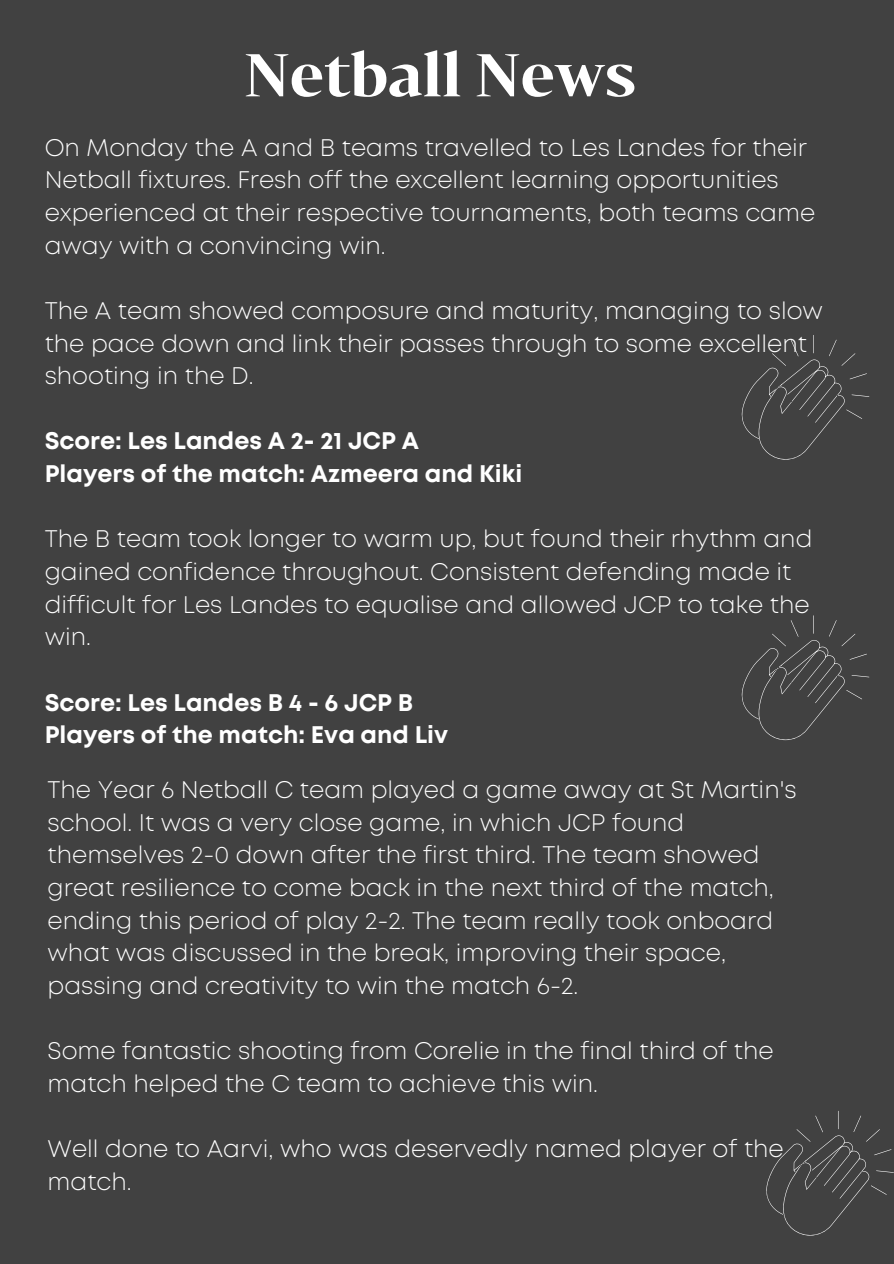
<style>
.page{position:relative;width:894px;height:1264px;background:#fff}
.page>*{position:absolute;margin:0;border:0;box-sizing:border-box;transform-origin:0 0}
.t1{font:700 56.85px "Bw Darius DEMO";color:#fff}
.t2{font:300 24px/32.7px "Mont";color:#fff}
.t3{font:700 24px/32.7px "Mont";color:#fff}
</style>
<div class="page">
<div style="left:0;top:0;width:893px;height:1263px;background:#414141"></div>
<svg style="left:741px;top:615px;width:128px;height:126px"></svg>
<svg style="left:766px;top:1111px;width:127px;height:125px"></svg>
<svg style="left:741px;top:335px;width:128px;height:125px"></svg>
<h1 class="t1" style="left:244px;top:39px;width:393px">Netball News</h1>
<p class="t2" style="left:45px;top:133px;width:771px">On Monday the A and B teams travelled to Les Landes for their Netball fixtures. Fresh off the excellent learning opportunities experienced at their respective tournaments, both teams came away with a convincing win.</p>
<p class="t2" style="left:45px;top:296px;width:779px">The A team showed composure and maturity, managing to slow the pace down and link their passes through to some excellent shooting in the D.</p>
<p class="t3" style="left:45px;top:426px;width:479px">Score: Les Landes A 2- 21 JCP A<br>Players of the match: Azmeera and Kiki</p>
<p class="t2" style="left:45px;top:524px;width:769px">The B team took longer to warm up, but found their rhythm and gained confidence throughout. Consistent defending made it difficult for Les Landes to equalise and allowed JCP to take the win.</p>
<p class="t3" style="left:45px;top:687px;width:405px">Score: Les Landes B 4 - 6 JCP B<br>Players of the match: Eva and Liv</p>
<p class="t2" style="left:48px;top:775px;width:750px">The Year 6 Netball C team played a game away at St Martin's school. It was a very close game, in which JCP found themselves 2-0 down after the first third. The team showed great resilience to come back in the next third of the match, ending this period of play 2-2. The team really took onboard what was discussed in the break, improving their space, passing and creativity to win the match 6-2.</p>
<p class="t2" style="left:48px;top:1036px;width:727px">Some fantastic shooting from Corelie in the final third of the match helped the C team to achieve this win.</p>
<p class="t2" style="left:48px;top:1133px;width:737px">Well done to Aarvi, who was deservedly named player of the match.</p>
</div>
